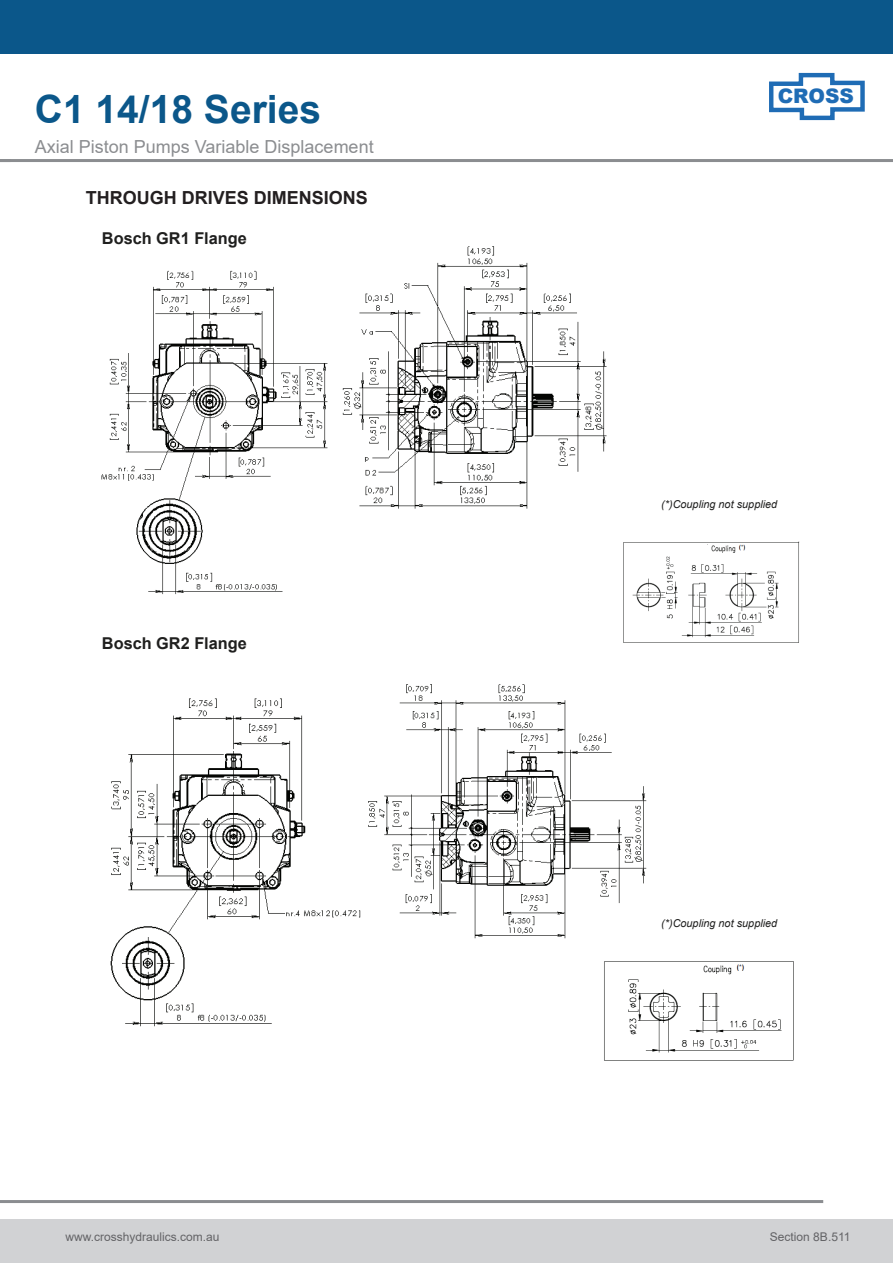
<style>
.page{position:relative;width:893px;height:1263px;background:#fff}
.page>*{position:absolute;margin:0;border:0;box-sizing:border-box;transform-origin:0 0}
.Blue_Header{font:700 39px "Arial";color:#0b578a}
.t1{font:900 19.95px "Arial";color:#1f6cb5}
.Grey_Header{font:18px "Arial";color:#8b8d90}
.t2{font:700 18px "Arial";color:#231f20}
.t3{font:700 16.35px "Arial";color:#1f1f1e}
.t4{font:12px "Arial";color:#636366}
.t5{font:italic 10.8px "Arial";color:#1f1f1e}
</style>
<div class="page">
<div style="left:0;top:0;width:893px;height:54px;background:#0b578a"></div>
<div style="left:0;top:1219px;width:893px;height:44px;background:#d1d2d4"></div>
<hr style="left:0;top:1200px;width:823px;height:3px;background:#8b8d90">
<svg style="left:769px;top:72px;width:96px;height:49px"></svg>
<hr style="left:0;top:159px;width:893px;height:3px;background:#8b8d90">
<img style="left:623px;top:541px;width:177px;height:102px">
<img style="left:604px;top:961px;width:190px;height:100px">
<img style="left:101px;top:270px;width:227px;height:325px">
<img style="left:342px;top:246px;width:265px;height:263px">
<img style="left:110px;top:698px;width:251px;height:329px">
<img style="left:368px;top:684px;width:279px;height:255px">
<div style="left:678px;top:544px;width:31px;height:10px;background:#fff"></div>
<div style="left:661px;top:964px;width:39px;height:13px;background:#fff"></div>
<p class="Blue_Header" style="left:35px;top:82px;width:288px">C1 14/18 Series</p>
<p class="Grey_Header" style="left:35px;top:134px;width:340px">Axial Piston Pumps Variable Displacement</p>
<p class="t2" style="left:86px;top:185px;width:284px">THROUGH DRIVES DIMENSIONS</p>
<p class="t3" style="left:102px;top:227px;width:146px">Bosch GR1 Flange</p>
<p class="t3" style="left:102px;top:632px;width:146px">Bosch GR2 Flange</p>
<h2 class="t1" style="left:778px;top:82px;width:78px">CROSS</h2>
<p class="t5" style="left:661px;top:497px;width:117px">(*)Coupling not supplied</p>
<p class="t5" style="left:661px;top:916px;width:117px">(*)Coupling not supplied</p>
<p class="t4" style="left:65px;top:1228px;width:156px">www.crosshydraulics.com.au</p>
<p class="t4" style="left:770px;top:1228px;width:82px">Section 8B.511</p>
</div>
